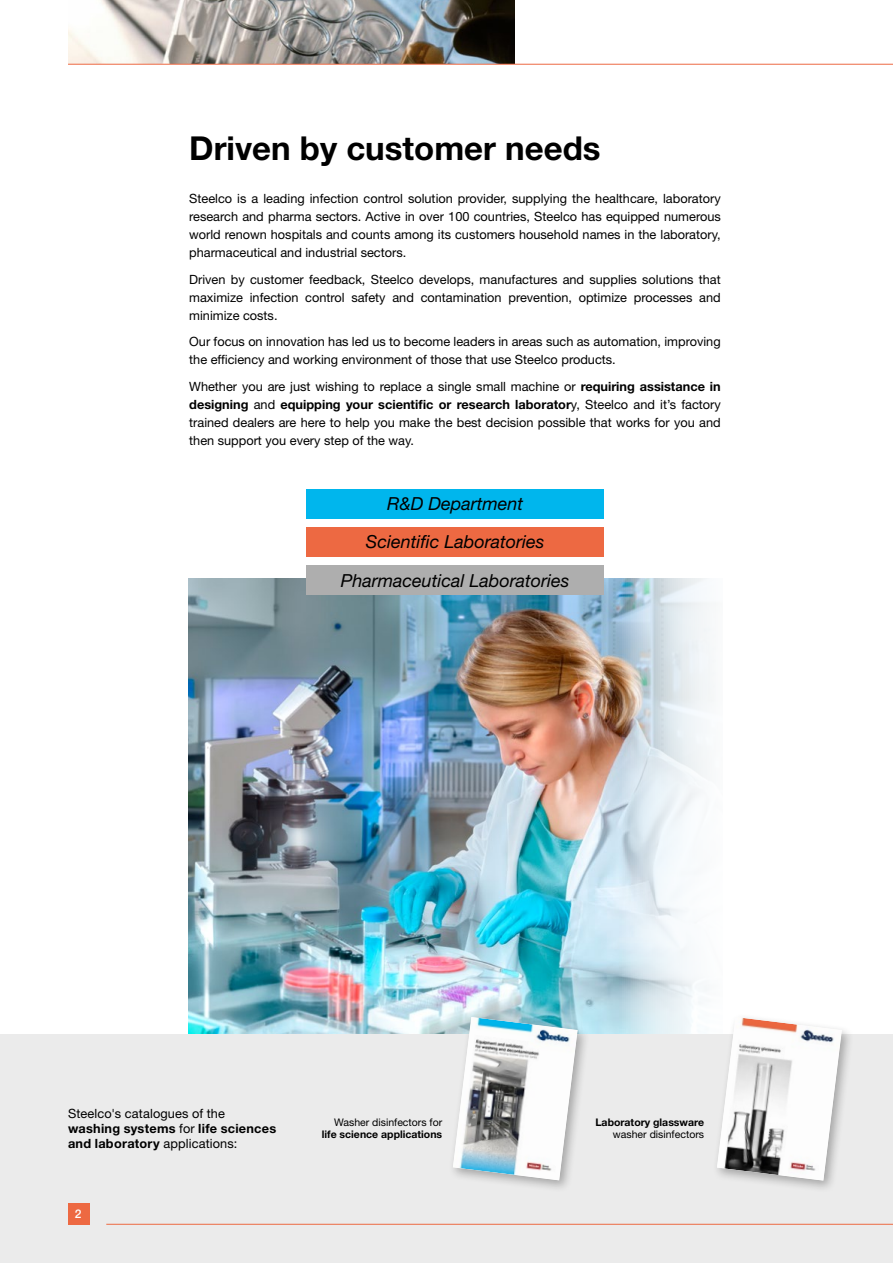
<style>
.page{position:relative;width:893px;height:1263px;background:#fff}
.page>*{position:absolute;margin:0;border:0;box-sizing:border-box;transform-origin:0 0}
.t1{font:700 33px "Helvetica Neue LT Std";color:#000}
.t2{font:italic 18px "Helvetica Neue LT Std";color:#000}
.t3{font:12.75px/18px "Helvetica Neue LT Std";color:#000;text-align:justify}
.t4{font:500 12px "Helvetica Neue LT Std";color:#fff}
.t5{font:700 10.5px "Helvetica Neue LT Std";color:#000}
.t6{font:10.5px "Helvetica Neue LT Std";color:#000}
.s1{font-weight:700}
</style>
<div class="page">
<img style="left:189px;top:578px;width:525px;height:456px">
<div style="left:0;top:1034px;width:893px;height:229px;background:#ebebeb"></div>
<div style="left:713px;top:1013px;width:141px;height:180px;background:#000;opacity:.3"></div>
<img style="left:717px;top:1017px;width:125px;height:164px">
<div style="left:449px;top:1013px;width:141px;height:180px;background:#000;opacity:.3"></div>
<img style="left:453px;top:1017px;width:125px;height:163px">
<div style="left:306px;top:527px;width:298px;height:30px;background:#ed6942"></div>
<div style="left:306px;top:489px;width:298px;height:30px;background:#00b6ed"></div>
<div style="left:306px;top:565px;width:298px;height:30px;background:#aeaeae"></div>
<img style="left:68px;top:0;width:446px;height:64px">
<hr style="left:68px;top:64px;width:825px;height:1px;background:#ed6942">
<div style="left:68px;top:1203px;width:21px;height:22px;background:#ed6942"></div>
<hr style="left:106px;top:1224px;width:787px;height:1px;background:#ed6942">
<h1 class="t1" style="left:189px;top:127px;width:413px">Driven by customer needs</h1>
<p class="t3" style="left:189px;top:189px;width:533px">Steelco is a leading infection control solution provider, supplying the healthcare, laboratory research and pharma sectors. Active in over 100 countries, Steelco has equipped numerous world renown hospitals and counts among its customers household names in the laboratory, pharmaceutical and industrial sectors.</p>
<p class="t3" style="left:189px;top:270px;width:533px">Driven by customer feedback, Steelco develops, manufactures and supplies solutions that maximize infection control safety and contamination prevention, optimize processes and minimize costs.</p>
<p class="t3" style="left:189px;top:332px;width:533px">Our focus on innovation has led us to become leaders in areas such as automation, improving the efficiency and working environment of those that use Steelco products.</p>
<p class="t3" style="left:189px;top:377px;width:533px">Whether you are just wishing to replace a single small machine or <span class="s1">requiring assistance in designing</span> and <span class="s1">equipping your scientific or research laborator</span>y, Steelco and it’s factory trained dealers are here to help you make the best decision possible that works for you and then support you every step of the way.</p>
<h2 class="t2" style="left:387px;top:493px;width:138px">R&amp;D Department</h2>
<h2 class="t2" style="left:366px;top:531px;width:180px">Scientific Laboratories</h2>
<h2 class="t2" style="left:341px;top:569px;width:230px">Pharmaceutical Laboratories</h2>
<p class="t3" style="left:68px;top:1105px;width:210px;line-height:15.3px;text-align:left">Steelco's catalogues of the <span class="s1">washing systems</span> for <span class="s1">life sciences and laboratory</span> applications:</p>
<p class="t6" style="left:334px;top:1116px;width:110px">Washer disinfectors for</p>
<p class="t5" style="left:322px;top:1128px;width:122px">life science applications</p>
<p class="t4" style="left:75px;top:1207px;width:8px">2</p>
<p class="t5" style="left:595px;top:1115px;width:110px">Laboratory glassware</p>
<p class="t6" style="left:613px;top:1128px;width:93px">washer disinfectors</p>
</div>
